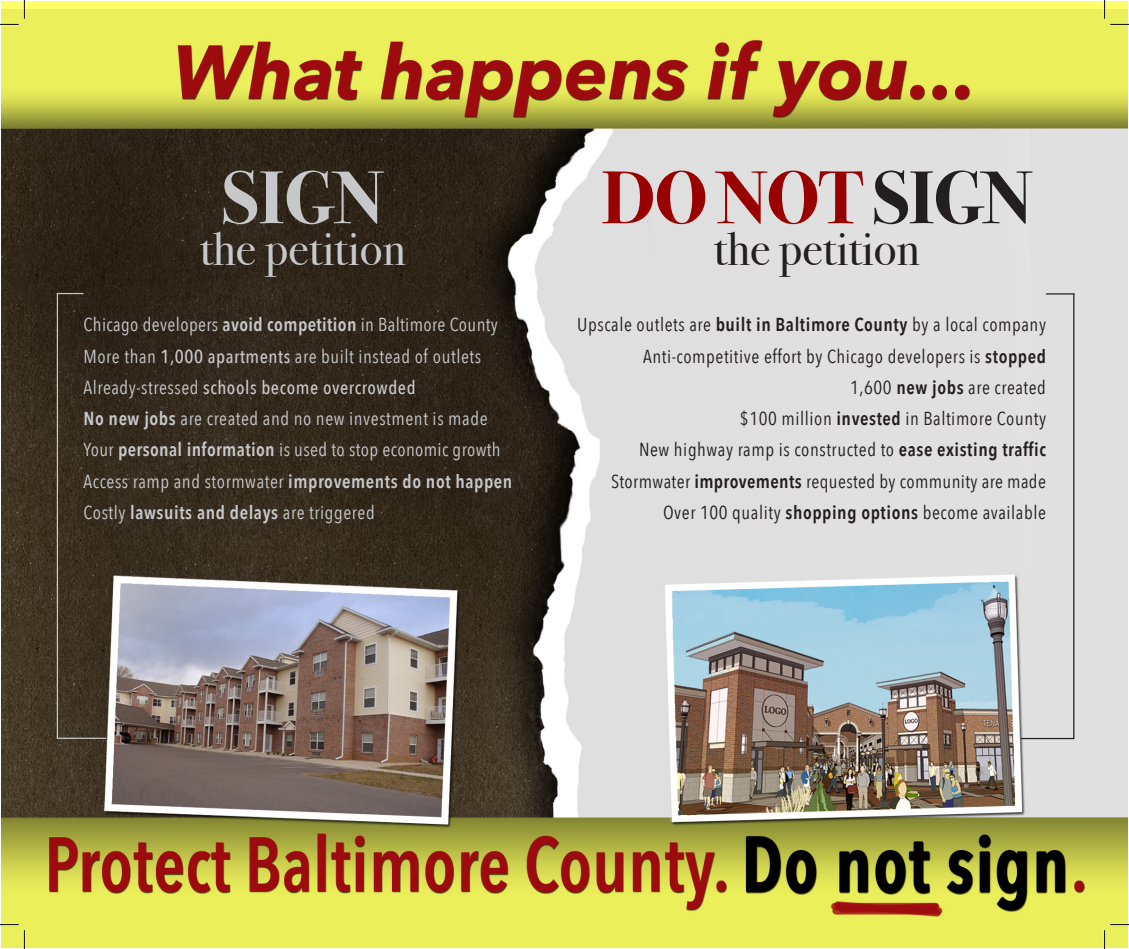
<style>
.page{position:relative;width:1129px;height:949px;background:#fff}
.page>*{position:absolute;margin:0;border:0;box-sizing:border-box;transform-origin:0 0}
.t1{font:700 75px "Bodoni Svty Two OSITCTT";letter-spacing:-.01em;color:#900}
.t2{font:700 75px "Bodoni Svty Two OSITCTT";color:#c7c8ca}
.t3{font:47.5px "Bodoni Svty Two OSITCTT";color:#c7c8ca}
.t4{font:47.5px "Bodoni Svty Two OSITCTT";color:#231f20}
.t5{font:18.75px "Avenir Next Condensed";letter-spacing:.03em;color:#231f20}
.t6{font:18.75px "Avenir Next Condensed";letter-spacing:.03em;color:#c7c8ca}
.t7{font:500 18.75px "Avenir Next Condensed";letter-spacing:.03em;color:#c7c8ca}
.s1{font-weight:600}
.s2{font-weight:500}
.s3{font-weight:400}
.s4{color:#231f20}
</style>
<div class="page">
<img style="left:2px;top:2px;width:1125px;height:945px">
<hr style="left:57px;top:293px;width:1px;height:446px;background:#c7c8ca">
<hr style="left:1073px;top:293px;width:1px;height:446px;background:#231f20">
<hr style="left:1021px;top:738px;width:53px;height:1px;background:#231f20">
<hr style="left:57px;top:737px;width:49px;height:2px;background:#c7c8ca">
<svg style="left:58px;top:293px;width:26px;height:1px"></svg>
<svg style="left:1046px;top:293px;width:28px;height:1px"></svg>
<svg style="left:0;top:0;width:25px;height:25px"></svg>
<svg style="left:0;top:924px;width:25px;height:25px"></svg>
<svg style="left:1104px;top:0;width:25px;height:25px"></svg>
<svg style="left:1104px;top:924px;width:25px;height:25px"></svg>
<p class="t2" style="left:222px;top:154px;width:163px">SIGN</p>
<p class="t3" style="left:200px;top:220px;width:207px">the petition</p>
<p class="t6" style="left:84px;top:309px;width:416px">Chicago developers <span class="s1">avoid competition</span> in Baltimore County</p>
<p class="t6" style="left:84px;top:340px;width:399px">More than <span class="s2">1,000 apartments</span> are built instead of outlets</p>
<p class="t7" style="left:84px;top:376px;width:334px"><span class="s3">Already-stressed</span> schools become overcrowded</p>
<p class="t6" style="left:84px;top:402px;width:405px"><span class="s1">No new jobs</span> are created and no new investment is made</p>
<p class="t6" style="left:84px;top:434px;width:419px">Your <span class="s1">personal information</span> is used to stop economic growth</p>
<p class="t6" style="left:84px;top:465px;width:430px">Access ramp and stormwater <span class="s1">improvements do not happen</span></p>
<p class="t6" style="left:84px;top:496px;width:293px">Costly <span class="s1">lawsuits and delays</span> are triggered</p>
<p class="t1" style="left:601px;top:154px;width:432px">DO NOT<span class="s4">SIGN</span></p>
<p class="t4" style="left:714px;top:220px;width:207px">the petition</p>
<p class="t5" style="left:577px;top:309px;width:470px">Upscale outlets are <span class="s1">built in Baltimore County</span> by a local company</p>
<p class="t5" style="left:643px;top:340px;width:404px">Anti-competitive effort by Chicago developers is <span class="s1">stopped</span></p>
<p class="t5" style="left:850px;top:371px;width:197px">1,600 <span class="s1">new jobs</span> are created</p>
<p class="t5" style="left:740px;top:402px;width:307px">$100 million <span class="s1">invested</span> in Baltimore County</p>
<p class="t5" style="left:639px;top:434px;width:408px">New highway ramp is constructed to <span class="s1">ease existing traffic</span></p>
<p class="t5" style="left:611px;top:465px;width:436px">Stormwater <span class="s1">improvements</span> requested by community are made</p>
<p class="t5" style="left:663px;top:496px;width:384px">Over 100 quality <span class="s1">shopping options</span> become available</p>
</div>
